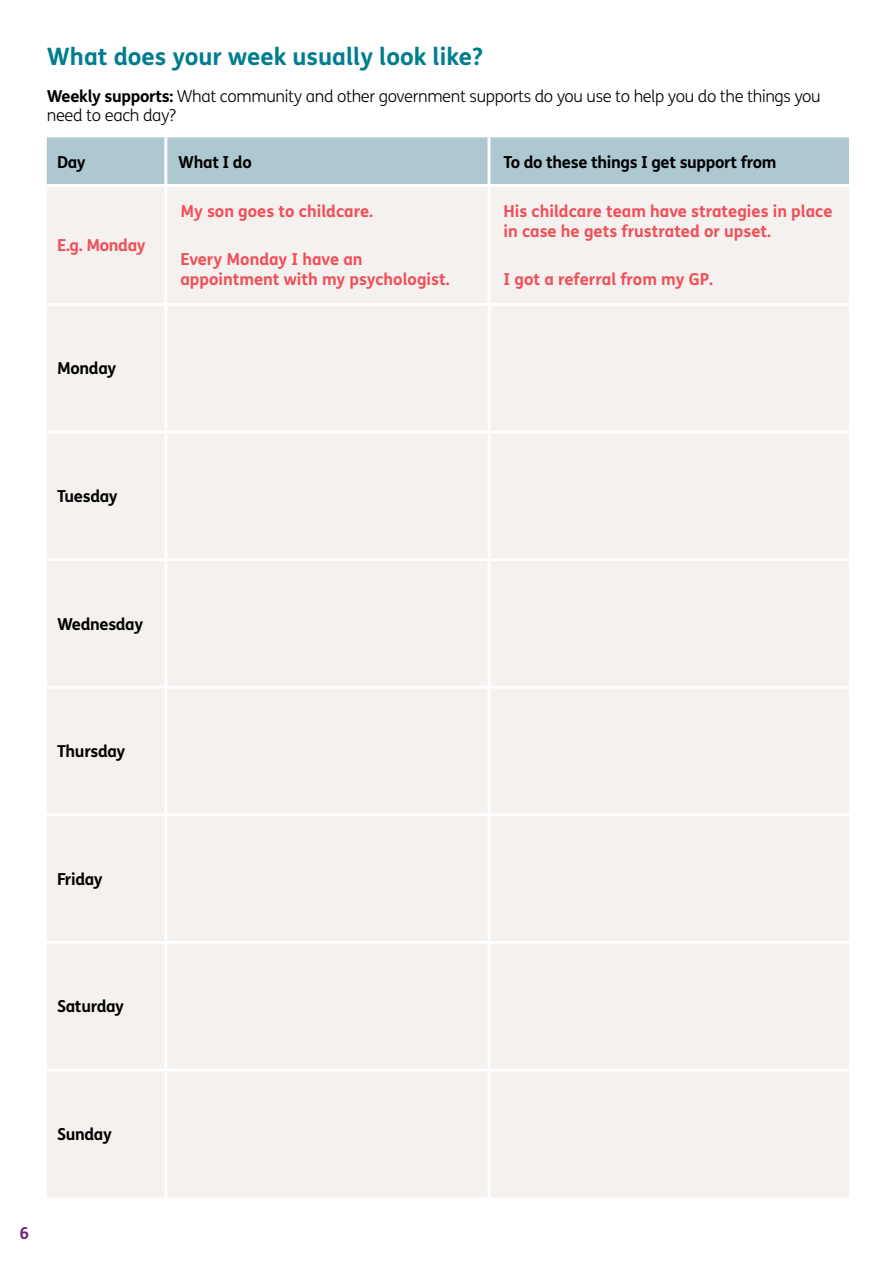
<style>
.page{position:relative;width:893px;height:1263px;background:#fff}
.page>*{position:absolute;margin:0;border:0;box-sizing:border-box;transform-origin:0 0}
.t1{font:700 24px "FS Me";color:#007d8e}
.t2{font:700 16.5px/19.8px "FS Me";color:#f04e58}
.t3{font:300 16.5px/19.8px "FS Me";letter-spacing:-.02em;color:#000}
.t4{font:700 16.5px "FS Me";letter-spacing:-.02em;color:#000}
.t5{font:700 16.5px "FS Me";color:#6b2976}
.s1{font-weight:700}
</style>
<div class="page">
<div style="left:47px;top:137px;width:802px;height:47px;background:#adc8d1"></div>
<div style="left:47px;top:187px;width:802px;height:1010px;background:#f4f1ee"></div>
<hr style="left:164px;top:137px;width:3px;height:47px;background:#fff">
<hr style="left:487px;top:137px;width:3px;height:47px;background:#fff">
<hr style="left:164px;top:187px;width:3px;height:116px;background:#fff">
<hr style="left:487px;top:187px;width:3px;height:116px;background:#fff">
<hr style="left:47px;top:303px;width:119px;height:3px;background:#fff">
<hr style="left:166px;top:303px;width:323px;height:3px;background:#fff">
<hr style="left:164px;top:306px;width:3px;height:125px;background:#fff">
<hr style="left:489px;top:303px;width:360px;height:3px;background:#fff">
<hr style="left:487px;top:306px;width:3px;height:125px;background:#fff">
<hr style="left:47px;top:431px;width:119px;height:3px;background:#fff">
<hr style="left:166px;top:431px;width:323px;height:3px;background:#fff">
<hr style="left:164px;top:434px;width:3px;height:124px;background:#fff">
<hr style="left:489px;top:431px;width:360px;height:3px;background:#fff">
<hr style="left:487px;top:434px;width:3px;height:124px;background:#fff">
<hr style="left:47px;top:558px;width:119px;height:3px;background:#fff">
<hr style="left:166px;top:558px;width:323px;height:3px;background:#fff">
<hr style="left:164px;top:561px;width:3px;height:125px;background:#fff">
<hr style="left:489px;top:558px;width:360px;height:3px;background:#fff">
<hr style="left:487px;top:561px;width:3px;height:125px;background:#fff">
<hr style="left:47px;top:686px;width:119px;height:3px;background:#fff">
<hr style="left:166px;top:686px;width:323px;height:3px;background:#fff">
<hr style="left:164px;top:689px;width:3px;height:124px;background:#fff">
<hr style="left:489px;top:686px;width:360px;height:3px;background:#fff">
<hr style="left:487px;top:689px;width:3px;height:124px;background:#fff">
<hr style="left:47px;top:813px;width:119px;height:3px;background:#fff">
<hr style="left:166px;top:813px;width:323px;height:3px;background:#fff">
<hr style="left:164px;top:816px;width:3px;height:125px;background:#fff">
<hr style="left:489px;top:813px;width:360px;height:3px;background:#fff">
<hr style="left:487px;top:816px;width:3px;height:125px;background:#fff">
<hr style="left:47px;top:941px;width:119px;height:3px;background:#fff">
<hr style="left:166px;top:941px;width:323px;height:3px;background:#fff">
<hr style="left:164px;top:944px;width:3px;height:124px;background:#fff">
<hr style="left:489px;top:941px;width:360px;height:3px;background:#fff">
<hr style="left:487px;top:944px;width:3px;height:124px;background:#fff">
<hr style="left:47px;top:1068px;width:119px;height:3px;background:#fff">
<hr style="left:166px;top:1068px;width:323px;height:3px;background:#fff">
<hr style="left:164px;top:1071px;width:3px;height:126px;background:#fff">
<hr style="left:489px;top:1068px;width:360px;height:3px;background:#fff">
<hr style="left:487px;top:1071px;width:3px;height:126px;background:#fff">
<h3 class="t1" style="left:47px;top:41px;width:438px">What does your week usually look like?</h3>
<p class="t3" style="left:47px;top:86px;width:775px"><span class="s1">Weekly supports:</span> What community and other government supports do you use to help you do the things you need to each day?</p>
<p class="t4" style="left:57px;top:151px;width:30px">Day</p>
<p class="t4" style="left:178px;top:151px;width:75px">What I do</p>
<p class="t4" style="left:503px;top:151px;width:274px">To do these things I get support from</p>
<p class="t2" style="left:57px;top:235px;width:90px">E.g. Monday</p>
<p class="t4" style="left:57px;top:358px;width:61px">Monday</p>
<p class="t2" style="left:180px;top:201px;width:194px">My son goes to childcare.</p>
<p class="t2" style="left:180px;top:250px;width:271px">Every Monday I have an appointment with my psychologist.</p>
<p class="t4" style="left:57px;top:486px;width:62px">Tuesday</p>
<p class="t2" style="left:503px;top:201px;width:331px">His childcare team have strategies in place in case he gets frustrated or upset.</p>
<p class="t2" style="left:503px;top:269px;width:211px">I got a referral from my GP.</p>
<p class="t4" style="left:57px;top:613px;width:88px">Wednesday</p>
<p class="t4" style="left:57px;top:741px;width:70px">Thursday</p>
<p class="t4" style="left:57px;top:869px;width:47px">Friday</p>
<p class="t4" style="left:57px;top:996px;width:68px">Saturday</p>
<p class="t4" style="left:57px;top:1124px;width:56px">Sunday</p>
<p class="t5" style="left:20px;top:1223px;width:11px">6</p>
</div>
